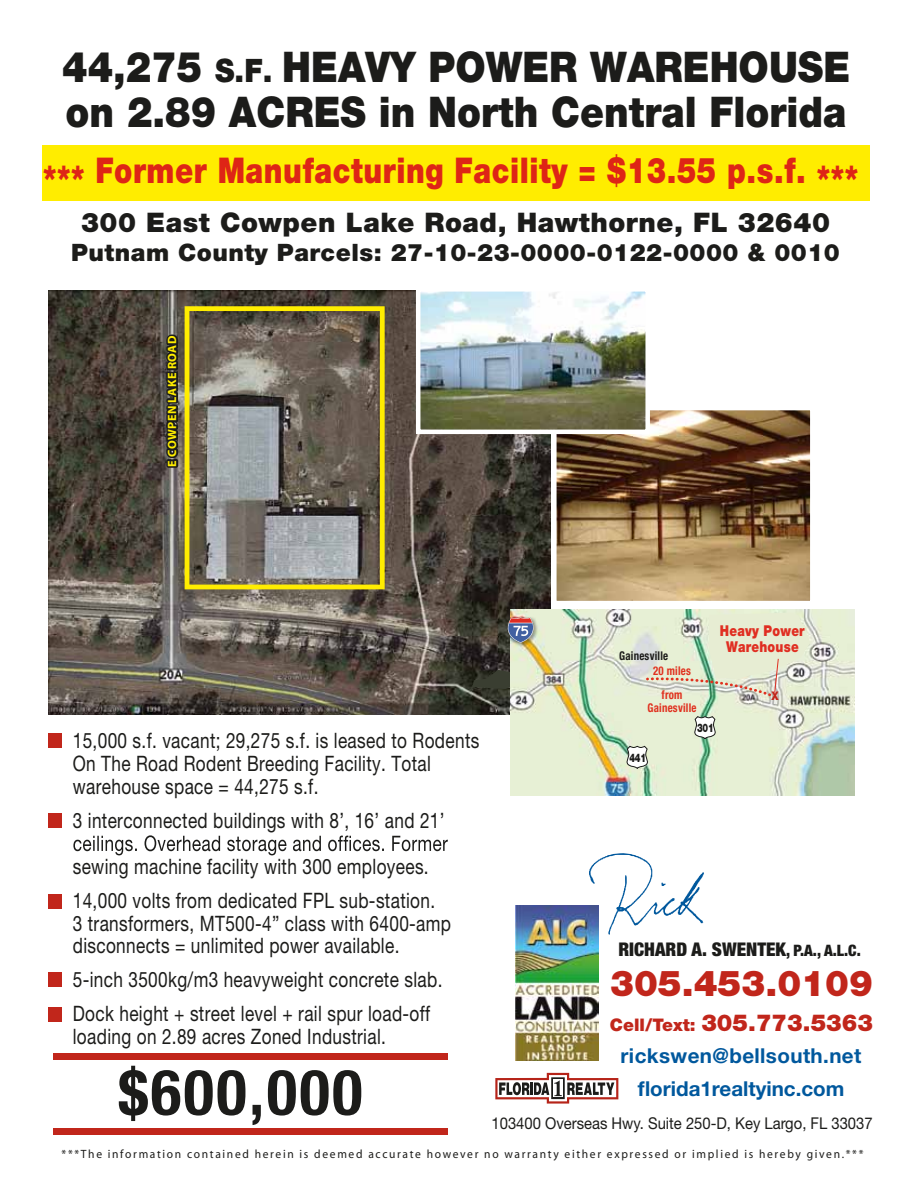
<style>
.page{position:relative;width:918px;height:1188px;background:#fff}
.page>*{position:absolute;margin:0;border:0;box-sizing:border-box;transform-origin:0 0}
.t1{font:700 condensed 63px "Helvetica Neue LT Std";letter-spacing:.04em;color:#1c1c1a}
.t2{font:900 42.3px/45.2px "Helvetica Neue LT Std";color:#1c1c1a;scale:.9 1}
.t3{font:900 35.7px "Helvetica Neue LT Std";color:#c1261b}
.t4{font:900 35.55px "Helvetica Neue LT Std";letter-spacing:.02em;color:#de2516;scale:.82 1}
.t5{font:900 27px "Helvetica Neue LT Std";letter-spacing:.02em;color:#1c1c1a}
.t6{font:900 24px "Helvetica Neue LT Std";letter-spacing:.02em;color:#1c1c1a}
.t7{font:900 23.4px "Helvetica Neue LT Std";color:#c1261b}
.t8{font:21.3px/23px "Helvetica Neue LT Std";letter-spacing:.02em;color:#1c1c1a;scale:.81 1}
.t9{font:700 20.55px/33.2px "Helvetica Neue LT Std";letter-spacing:.02em;color:#00589d;text-align:center}
.t10{font:900 condensed 18.9px "Helvetica Neue LT Std";color:#1c1c1a}
.t11{font:16.2px "Helvetica Neue LT Std";color:#1c1c1a;scale:.91 1}
.t12{font:900 15px/15.5px "Helvetica Neue LT Std";letter-spacing:.02em;color:#e02e21;text-align:center;scale:.82 1}
.t13{font:12px "Myriad";letter-spacing:.145em;color:#1c1c1a;scale:.96 1}
.t14{font:700 condensed 12px/24.2px "Helvetica Neue LT Std";letter-spacing:.02em;color:#e0311f;text-align:center;scale:.9 1}
.t15{font:700 12px "Myriad";letter-spacing:.04em;color:#fe0}
.t16{font:700 condensed 12px "Helvetica Neue LT Std";letter-spacing:.02em;color:#1c1c1a;scale:.9 1}
.t17{font:900 11.85px "Helvetica Neue LT Std";letter-spacing:-.02em;color:#1c1c1a;scale:.72 1}
.t18{font:900 11.85px "Helvetica Neue LT Std";color:#c1261b;scale:.82 1}
.s1{font-size:32.4px}
.s2{font-size:15.75px}
.s3{font-size:17.4px}
</style>
<div class="page">
<img style="left:49px;top:290px;width:502px;height:424px">
<div style="left:42px;top:145px;width:828px;height:56px;background:#ffed00"></div>
<div style="left:48px;top:733px;width:14px;height:15px;background:#c1261b"></div>
<div style="left:48px;top:814px;width:14px;height:14px;background:#c1261b"></div>
<div style="left:48px;top:894px;width:14px;height:15px;background:#c1261b"></div>
<div style="left:48px;top:972px;width:14px;height:15px;background:#c1261b"></div>
<div style="left:48px;top:1007px;width:14px;height:15px;background:#c1261b"></div>
<div style="left:53px;top:1054px;width:395px;height:6px;background:#c1261b"></div>
<div style="left:53px;top:1129px;width:395px;height:6px;background:#c1261b"></div>
<svg style="left:73px;top:835px;width:375px;height:20px"></svg>
<svg style="left:495px;top:1073px;width:123px;height:31px"></svg>
<img style="left:516px;top:906px;width:82px;height:155px">
<svg style="left:589px;top:853px;width:115px;height:82px"></svg>
<svg style="left:185px;top:306px;width:200px;height:283px;background:#837d66"></svg>
<img style="left:557px;top:411px;width:253px;height:189px">
<div style="left:552px;top:406px;width:263px;height:199px;border:4px solid #fff"></div>
<img style="left:421px;top:292px;width:224px;height:137px">
<div style="left:416px;top:287px;width:234px;height:147px;border:4px solid #fff"></div>
<svg style="left:163px;top:332px;width:18px;height:138px;background:#3a3835"></svg>
<svg style="left:472px;top:670px;width:39px;height:19px"></svg>
<img style="left:511px;top:609px;width:343px;height:187px">
<svg style="left:625px;top:746px;width:26px;height:23px"></svg>
<svg style="left:693px;top:716px;width:25px;height:24px"></svg>
<img style="left:505px;top:615px;width:34px;height:33px">
<svg style="left:499px;top:617px;width:44px;height:26px"></svg>
<svg style="left:645px;top:613px;width:165px;height:85px;background:#dce2cc"></svg>
<h2 class="t2" style="left:62px;top:44px;width:877px">44,275 <span class="s1">S.F.</span> HEAVY POWER WAREHOUSE on 2.89 ACRES in North Central Florida</h2>
<h3 class="t4" style="left:43px;top:150px;width:996px">*** Former Manufacturing Facility = $13.55 p.s.f. ***</h3>
<p class="t5" style="left:81px;top:206px;width:751px">300 East Cowpen Lake Road, Hawthorne, FL 32640</p>
<p class="t6" style="left:71px;top:238px;width:770px">Putnam County Parcels: 27-10-23-0000-0122-0000 &amp; 0010</p>
<p class="t15" style="left:166px;top:467px;width:132px;rotate:-90deg">E COWPEN LAKE ROAD</p>
<p class="t8" style="left:73px;top:729px;width:503px">15,000 s.f. vacant; 29,275 s.f. is leased to Rodents<br>On The Road Rodent Breeding Facility. Total warehouse space = 44,275 s.f.</p>
<p class="t8" style="left:73px;top:797px;width:461px;line-height:45.8px">3 interconnected buildings with 8’, 16’ and 21’ sewing machine facility with 300 employees.</p>
<p class="t8" style="left:73px;top:888px;width:469px">14,000 volts from dedicated FPL sub-station.<br>3 transformers, MT500-4” class with 6400-amp disconnects = unlimited power available.</p>
<p class="t8" style="left:73px;top:963px;width:458px;line-height:33.8px">5-inch 3500kg/m3 heavyweight concrete slab.<br>Dock height + street level + rail spur load-off</p>
<p class="t8" style="left:73px;top:1025px;width:388px">loading on 2.89 acres Zoned Industrial.</p>
<h1 class="t1" style="left:118px;top:1054px;width:246px">$600,000</h1>
<p class="t16" style="left:619px;top:648px;width:56px">Gainesville</p>
<p class="t14" style="left:653px;top:659px;width:44px">20 miles from</p>
<p class="t14" style="left:648px;top:696px;width:56px">Gainesville</p>
<p class="t17" style="left:697px;top:721px;width:25px">301</p>
<p class="t12" style="left:720px;top:623px;width:105px">Heavy Power<br>Warehouse</p>
<p class="t18" style="left:772px;top:689px;width:10px">X</p>
<p class="t17" style="left:629px;top:751px;width:25px">441</p>
<p class="t10" style="left:618px;top:938px;width:244px">RICHARD A. SWENTEK<span class="s2">, P.A., A.L.C.</span></p>
<h3 class="t3" style="left:610px;top:962px;width:264px">305.453.0109</h3>
<p class="t7" style="left:610px;top:1008px;width:265px"><span class="s3">Cell/Text:</span> 305.773.5363</p>
<p class="t9" style="left:621px;top:1039px;width:242px">rickswen@bellsouth.net florida1realtyinc.com</p>
<p class="t11" style="left:492px;top:1113px;width:420px">103400 Overseas Hwy. Suite 250-D, Key Largo, FL 33037</p>
<p class="t13" style="left:62px;top:1148px;width:837px">***The information contained herein is deemed accurate however no warranty either expressed or implied is hereby given.***</p>
</div>
